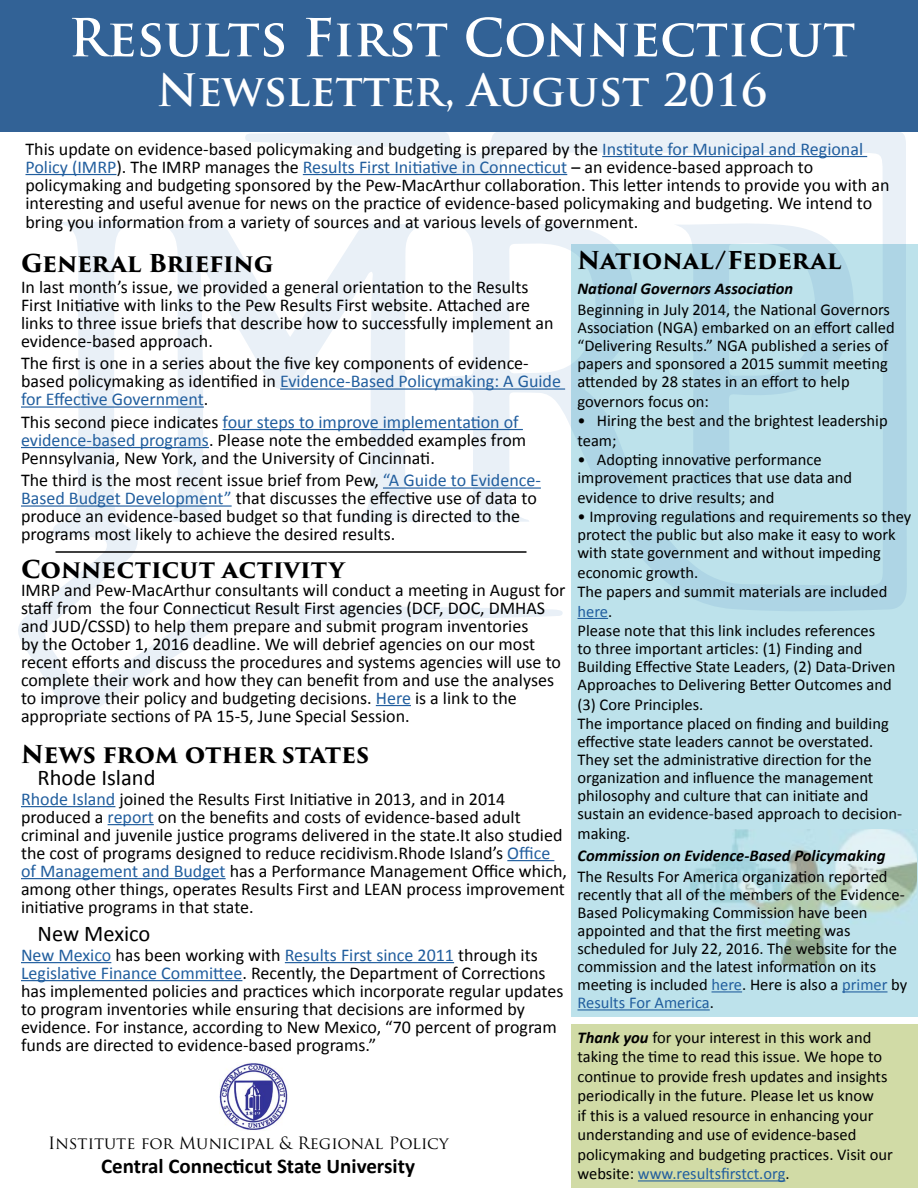
<style>
.page{position:relative;width:918px;height:1188px;background:#fff}
.page>*{position:absolute;margin:0;border:0;box-sizing:border-box;transform-origin:0 0}
.t1{font:700 51px "Trajan Pro";color:#fff}
.t2{font:700 43.5px "Trajan Pro";color:#fff}
.t3{font:700 24px "Trajan Pro 3";color:#000}
.t4{font:22.5px "Calibri";color:#000}
.t5{font:700 21px "Calibri";color:#000}
.t6{font:18px/18px "Calibri";color:#000}
.t7{font:16.5px/18px "Calibri";color:#000}
.t8{font:italic 700 16.5px "Calibri";color:#000}
.t9{font:16.5px "Trajan Pro";color:#000}
.s1{color:#215e9e}
.s2{font-weight:700;font-style:italic}
</style>
<div class="page">
<div style="left:572px;top:1024px;width:346px;height:164px;background:#d1dba6"></div>
<div style="left:572px;top:244px;width:346px;height:773px;background:#bde2eb"></div>
<svg style="left:245px;top:131px;width:662px;height:482px"></svg>
<svg style="left:18px;top:222px;width:545px;height:495px"></svg>
<svg style="left:673px;top:221px;width:182px;height:301px"></svg>
<div style="left:0;top:0;width:918px;height:131px;background:#326296"></div>
<hr style="left:602px;top:156px;width:265px;height:1px;background:#215e9e">
<hr style="left:26px;top:174px;width:90px;height:1px;background:#215e9e">
<hr style="left:303px;top:174px;width:264px;height:1px;background:#215e9e">
<hr style="left:280px;top:388px;width:285px;height:2px;background:#215e9e">
<hr style="left:21px;top:406px;width:183px;height:2px;background:#215e9e">
<hr style="left:223px;top:429px;width:300px;height:1px;background:#215e9e">
<hr style="left:21px;top:447px;width:188px;height:1px;background:#215e9e">
<hr style="left:383px;top:487px;width:158px;height:2px;background:#215e9e">
<hr style="left:21px;top:505px;width:211px;height:2px;background:#215e9e">
<hr style="left:376px;top:705px;width:35px;height:1px;background:#215e9e">
<hr style="left:21px;top:806px;width:94px;height:1px;background:#215e9e">
<hr style="left:108px;top:824px;width:46px;height:1px;background:#215e9e">
<hr style="left:507px;top:860px;width:47px;height:1px;background:#215e9e">
<hr style="left:21px;top:878px;width:205px;height:1px;background:#215e9e">
<hr style="left:21px;top:962px;width:90px;height:1px;background:#215e9e">
<hr style="left:285px;top:962px;width:169px;height:1px;background:#215e9e">
<hr style="left:21px;top:980px;width:221px;height:1px;background:#215e9e">
<hr style="left:56px;top:551px;width:470px;height:2px;background:#000">
<img style="left:689px;top:830px;width:227px;height:134px">
<hr style="left:578px;top:618px;width:30px;height:1px;background:#215e9e">
<hr style="left:712px;top:991px;width:30px;height:1px;background:#215e9e">
<hr style="left:842px;top:991px;width:46px;height:1px;background:#215e9e">
<hr style="left:578px;top:1009px;width:132px;height:1px;background:#215e9e">
<hr style="left:638px;top:1180px;width:147px;height:1px;background:#215e9e">
<img style="left:219px;top:1063px;width:69px;height:67px">
<h1 class="t1" style="left:69px;top:6px;width:788px">Results First Connecticut</h1>
<h2 class="t2" style="left:157px;top:63px;width:612px">Newsletter, August 2016</h2>
<p class="t6" style="left:25px;top:139px;width:865px">This update on evidence-based policymaking and budgeting is prepared by the <span class="s1">Institute for Municipal and Regional Policy (IMRP</span>). The IMRP manages the <span class="s1">Results First Initiative in Connecticut</span> – an evidence-based approach to policymaking and budgeting sponsored by the Pew-MacArthur collaboration. This letter intends to provide you with an interesting and useful avenue for news on the practice of evidence-based policymaking and budgeting. We intend to bring you information from a variety of sources and at various levels of government.</p>
<h3 class="t3" style="left:21px;top:245px;width:254px">General Briefing</h3>
<p class="t6" style="left:21px;top:277px;width:534px">In last month’s issue, we provided a general orientation to the Results First Initiative with links to the Pew Results First website. Attached are links to three issue briefs that describe how to successfully implement an evidence-based approach.</p>
<p class="t6" style="left:21px;top:353px;width:542px">The first is one in a series about the five key components of evidence&shy;based policymaking as identified in <span class="s1">Evidence-Based Policymaking: A Guide for Effective Government</span>.</p>
<p class="t6" style="left:21px;top:412px;width:507px">This second piece indicates <span class="s1">four steps to improve implementation of evidence-based programs</span>. Please note the embedded examples from<br>Pennsylvania, New York, and the University of Cincinnati.</p>
<p class="t6" style="left:21px;top:470px;width:521px">The third is the most recent issue brief from Pew, <span class="s1">“A Guide to Evidence-Based Budget Development”</span> that discusses the effective use of data to produce an evidence-based budget so that funding is directed to the programs most likely to achieve the desired results.</p>
<h3 class="t3" style="left:21px;top:551px;width:325px">Connecticut activity</h3>
<p class="t6" style="left:21px;top:580px;width:546px">IMRP and Pew-MacArthur consultants will conduct a meeting in August for staff from the four Connecticut Result First agencies (DCF, DOC, DMHAS and JUD/CSSD) to help them prepare and submit program inventories<br>by the October 1, 2016 deadline. We will debrief agencies on our most recent efforts and discuss the procedures and systems agencies will use to complete their work and how they can benefit from and use the analyses to improve their policy and budgeting decisions. <span class="s1">Here</span> is a link to the appropriate sections of PA 15-5, June Special Session.</p>
<h3 class="t3" style="left:21px;top:736px;width:350px">News from other states</h3>
<p class="t4" style="left:38px;top:764px;width:120px">Rhode Island</p>
<p class="t6" style="left:21px;top:789px;width:547px"><span class="s1">Rhode Island</span> joined the Results First Initiative in 2013, and in 2014 produced a <span class="s1">report</span> on the benefits and costs of evidence-based adult criminal and juvenile justice programs delivered in the state.It also studied the cost of programs designed to reduce recidivism.Rhode Island’s <span class="s1">Office of Management and Budget</span> has a Performance Management Office which, among other things, operates Results First and LEAN process improvement initiative programs in that state.</p>
<p class="t4" style="left:38px;top:920px;width:114px">New Mexico</p>
<p class="t6" style="left:21px;top:945px;width:544px"><span class="s1">New Mexico</span> has been working with <span class="s1">Results First since 2011</span> through its <span class="s1">Legislative Finance Committee</span>. Recently, the Department of Corrections has implemented policies and practices which incorporate regular updates to program inventories while ensuring that decisions are informed by evidence. For instance, according to New Mexico, “70 percent of program funds are directed to evidence-based programs.”</p>
<h3 class="t3" style="left:578px;top:242px;width:266px">National/Federal</h3>
<p class="t8" style="left:578px;top:278px;width:217px">National Governors Association</p>
<p class="t7" style="left:578px;top:300px;width:319px">Beginning in July 2014, the National Governors Association (NGA) embarked on an effort called “Delivering Results.” NGA published a series of papers and sponsored a 2015 summit meeting attended by 28 states in an effort to help</p>
<p class="t7" style="left:578px;top:391px;width:133px">governors focus on:</p>
<p class="t7" style="left:578px;top:410px;width:312px;line-height:19.5px">• Hiring the best and the brightest leadership team;</p>
<p class="t7" style="left:578px;top:450px;width:276px">• Adopting innovative performance improvement practices that use data and</p>
<p class="t7" style="left:578px;top:487px;width:199px">evidence to drive results; and</p>
<p class="t7" style="left:578px;top:507px;width:335px">• Improving regulations and requirements so they protect the public but also make it easy to work with state government and without impeding</p>
<p class="t7" style="left:578px;top:562px;width:311px;line-height:19.5px">economic growth.<br>The papers and summit materials are included <span class="s1">here</span>.<br>Please note that this link includes references</p>
<p class="t7" style="left:578px;top:639px;width:319px">to three important articles: (1) Finding and<br>Building Effective State Leaders, (2) Data-Driven<br>Approaches to Delivering Better Outcomes and</p>
<p class="t7" style="left:578px;top:694px;width:313px;line-height:19.5px">(3) Core Principles.<br>The importance placed on finding and building</p>
<p class="t7" style="left:578px;top:732px;width:326px">effective state leaders cannot be overstated.<br>They set the administrative direction for the organization and influence the management philosophy and culture that can initiate and sustain an evidence-based approach to decision-</p>
<p class="t7" style="left:578px;top:823px;width:54px">making.</p>
<p class="t8" style="left:578px;top:845px;width:310px">Commission on Evidence-Based Policymaking</p>
<p class="t7" style="left:578px;top:867px;width:331px">The Results For America organization reported recently that all of the members of the Evidence-Based Policymaking Commission have been appointed and that the first meeting was scheduled for July 22, 2016. The website for the commission and the latest information on its meeting is included <span class="s1">here</span>. Here is also a <span class="s1">primer</span> by <span class="s1">Results For America</span>.</p>
<p class="t7" style="left:578px;top:1027px;width:317px;line-height:19.5px"><span class="s2">Thank you</span> for your interest in this work and taking the time to read this issue. We hope to continue to provide fresh updates and insights periodically in the future. Please let us know<br>if this is a valued resource in enhancing your understanding and use of evidence-based policymaking and budgeting practices. Visit our website: <span class="s1">www.resultsfirstct.org</span>.</p>
<p class="t9" style="left:48px;top:1133px;width:402px">Institute for Municipal &amp; Regional Policy</p>
<p class="t5" style="left:101px;top:1151px;width:315px">Central Connecticut State University</p>
</div>
